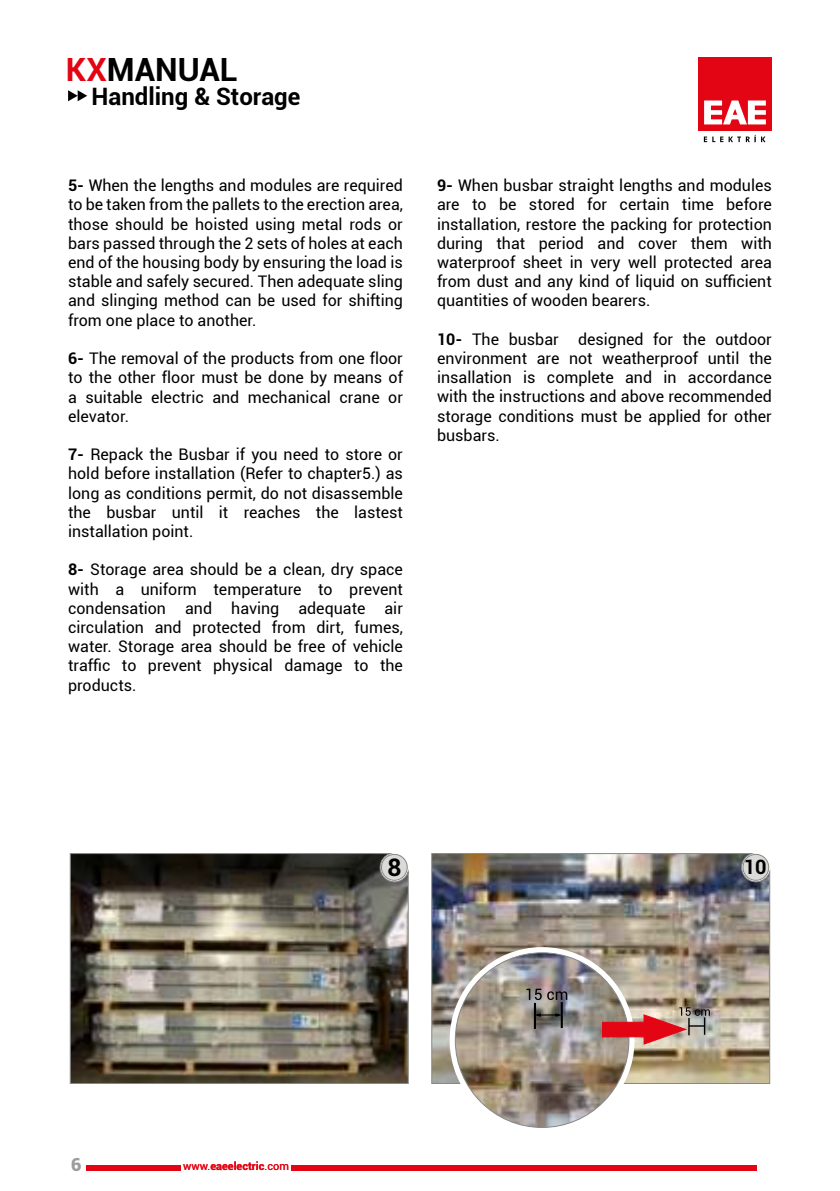
<style>
.page{position:relative;width:840px;height:1191px;background:#fff}
.page>*{position:absolute;margin:0;border:0;box-sizing:border-box;transform-origin:0 0}
.t1{font:700 32px "Roboto";color:#000}
.t2{font:700 24.4px "Roboto";color:#000}
.t3{font:700 24px "Roboto";color:#000}
.t4{font:700 20px "Roboto";color:#000}
.t5{font:900 18px "Roboto";color:#9d9c9c}
.t6{font:16px/19.2px "Roboto";color:#000;text-align:justify}
.t7{font:700 11px "Roboto";color:#e30513}
.s1{color:#e30513}
.s2{font-weight:700}
.s3{font-weight:400}
</style>
<div class="page">
<div style="left:697px;top:57px;width:74px;height:73px;background:#e30513"></div>
<svg style="left:704px;top:100px;width:61px;height:24px"></svg>
<svg style="left:703px;top:137px;width:3px;height:5px"></svg>
<svg style="left:712px;top:135px;width:53px;height:7px"></svg>
<div style="left:291px;top:1164px;width:464px;height:6px;background:#e30513"></div>
<div style="left:87px;top:1164px;width:94px;height:6px;background:#e30513"></div>
<svg style="left:68px;top:90px;width:19px;height:11px"></svg>
<img style="left:431px;top:853px;width:338px;height:231px">
<div style="left:742px;top:854px;width:26px;height:26px;background:#dadad9;border-radius:50%"></div>
<div style="left:742px;top:854px;width:26px;height:26px;border:1px solid #878786;border-radius:50%"></div>
<svg style="left:449px;top:947px;width:185px;height:186px"></svg>
<img style="left:455px;top:952px;width:173px;height:175px;border-radius:87px">
<hr style="left:533px;top:1003px;width:2px;height:26px;background:#000">
<hr style="left:560px;top:1002px;width:2px;height:26px;background:#000">
<svg style="left:526px;top:988px;width:41px;height:12px"></svg>
<svg style="left:535px;top:1013px;width:26px;height:3px"></svg>
<svg style="left:601px;top:1007px;width:108px;height:37px;background:#c47873"></svg>
<img style="left:70px;top:853px;width:338px;height:231px">
<div style="left:381px;top:854px;width:26px;height:26px;background:#dadad9;border-radius:50%"></div>
<div style="left:381px;top:854px;width:26px;height:26px;border:1px solid #878786;border-radius:50%"></div>
<h1 class="t1" style="left:66px;top:51px;width:173px"><span class="s1">KX</span>MANUAL</h1>
<h3 class="t3" style="left:91px;top:86px;width:210px">Handling &amp; Storage</h3>
<p class="t6" style="left:68px;top:177px;width:336px"><span class="s2">5-</span> When the lengths and modules are required to be taken from the pallets to the erection area, those should be hoisted using metal rods or bars passed through the 2 sets of holes at each end of the housing body by ensuring the load is stable and safely secured. Then adequate sling and slinging method can be used for shifting from one place to another.</p>
<p class="t6" style="left:68px;top:350px;width:336px"><span class="s2">6-</span> The removal of the products from one floor to the other floor must be done by means of a suitable electric and mechanical crane or elevator.</p>
<p class="t6" style="left:68px;top:446px;width:336px"><span class="s2">7-</span> Repack the Busbar if you need to store or hold before installation (Refer to chapter5.) as long as conditions permit, do not disassemble the busbar until it reaches the lastest installation point.</p>
<p class="t6" style="left:68px;top:561px;width:336px"><span class="s2">8-</span> Storage area should be a clean, dry space with a uniform temperature to prevent condensation and having adequate air circulation and protected from dirt, fumes, water. Storage area should be free of vehicle traffic to prevent physical damage to the products.</p>
<p class="t6" style="left:437px;top:177px;width:336px"><span class="s2">9-</span> When busbar straight lengths and modules are to be stored for certain time before installation, restore the packing for protection during that period and cover them with waterproof sheet in very well protected area from dust and any kind of liquid on sufficient quantities of wooden bearers.</p>
<p class="t6" style="left:437px;top:331px;width:336px"><span class="s2">10-</span> The busbar designed for the outdoor environment are not weatherproof until the insallation is complete and in accordance with the instructions and above recommended storage conditions must be applied for other busbars.</p>
<h2 class="t2" style="left:387px;top:850px;width:15px">8</h2>
<p class="t4" style="left:743px;top:853px;width:24px">10</p>
<p class="t5" style="left:71px;top:1154px;width:12px">6</p>
<p class="t7" style="left:183px;top:1160px;width:107px"><span class="s3">www.</span>eaeelectric<span class="s3">.com</span></p>
</div>
